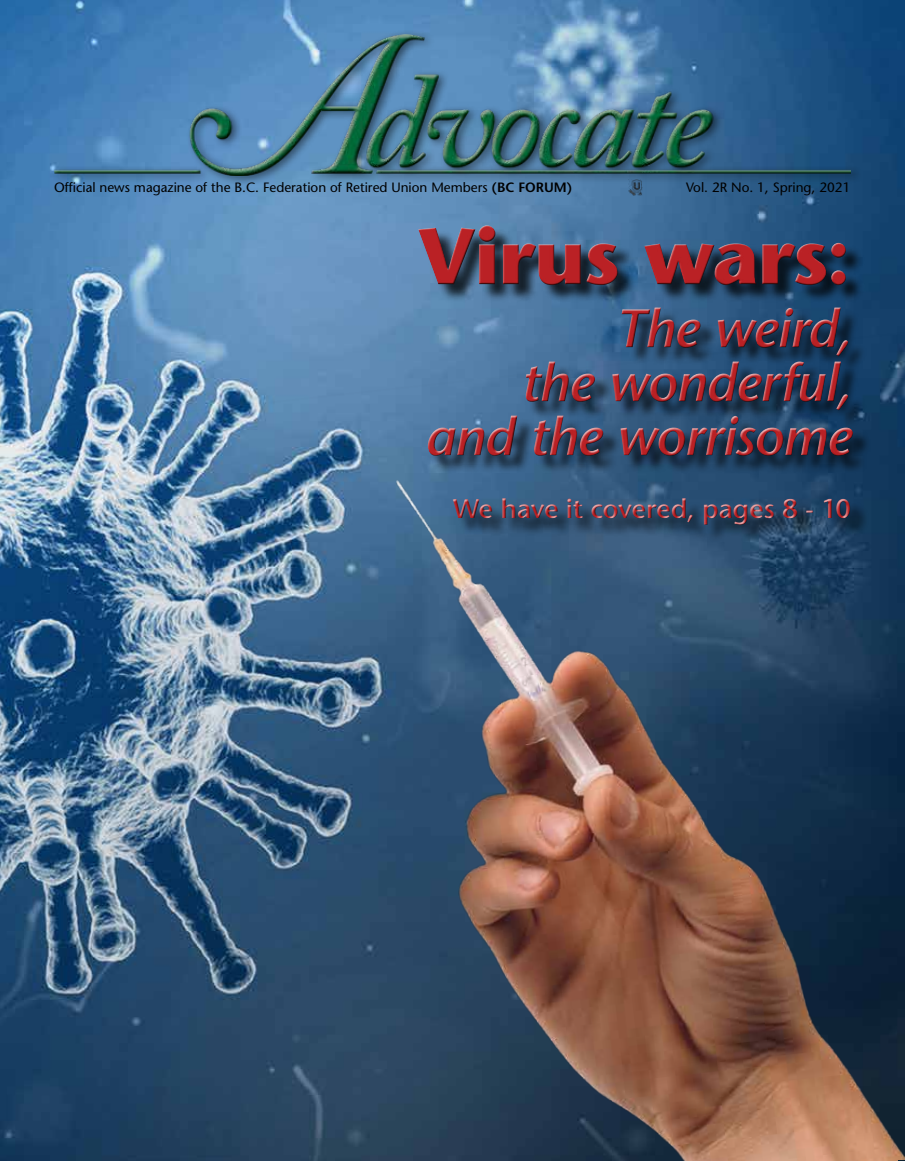
<style>
.page{position:relative;width:905px;height:1161px;background:#fff}
.page>*{position:absolute;margin:0;border:0;box-sizing:border-box;transform-origin:0 0}
.t1{font:700 79.5px "Stone Sans";letter-spacing:-.02em;color:#ba2125}
.t2{font:italic 600 54px/54px "Stone Sans";letter-spacing:-.02em;color:#ba2125;text-align:right}
.t3{font:600 27px "Stone Sans";letter-spacing:-.02em;color:#ba2125}
.t4{font:13.5px "Stone Sans";color:#000}
.s1{font-weight:600}
</style>
<div class="page">
<img style="left:0;top:0;width:904px;height:98px">
<div style="left:51px;top:30px;width:812px;height:156px;background:#000;opacity:.5"></div>
<img style="left:54px;top:35px;width:796px;height:63px">
<img style="left:0;top:98px;width:904px;height:1063px">
<div style="left:421px;top:228px;width:449px;height:315px;background:#000;opacity:.75"></div>
<div style="left:416px;top:227px;width:438px;height:299px;background:#000;opacity:.75"></div>
<img style="left:628px;top:180px;width:14px;height:15px">
<p class="t4" style="left:54px;top:179px;width:520px">Official news magazine of the B.C. Federation of Retired Union Members <span class="s1">(BC FORUM)</span></p>
<p class="t4" style="left:686px;top:179px;width:166px">Vol. 2R No. 1, Spring, 2021</p>
<h1 class="t1" style="left:418px;top:206px;width:434px">Virus wars:</h1>
<h2 class="t2" style="left:423px;top:301px;width:429px">The weird,<br>the wonderful, and the worrisome</h2>
<h3 class="t3" style="left:452px;top:492px;width:400px">We have it covered, pages 8 - 10</h3>
</div>
